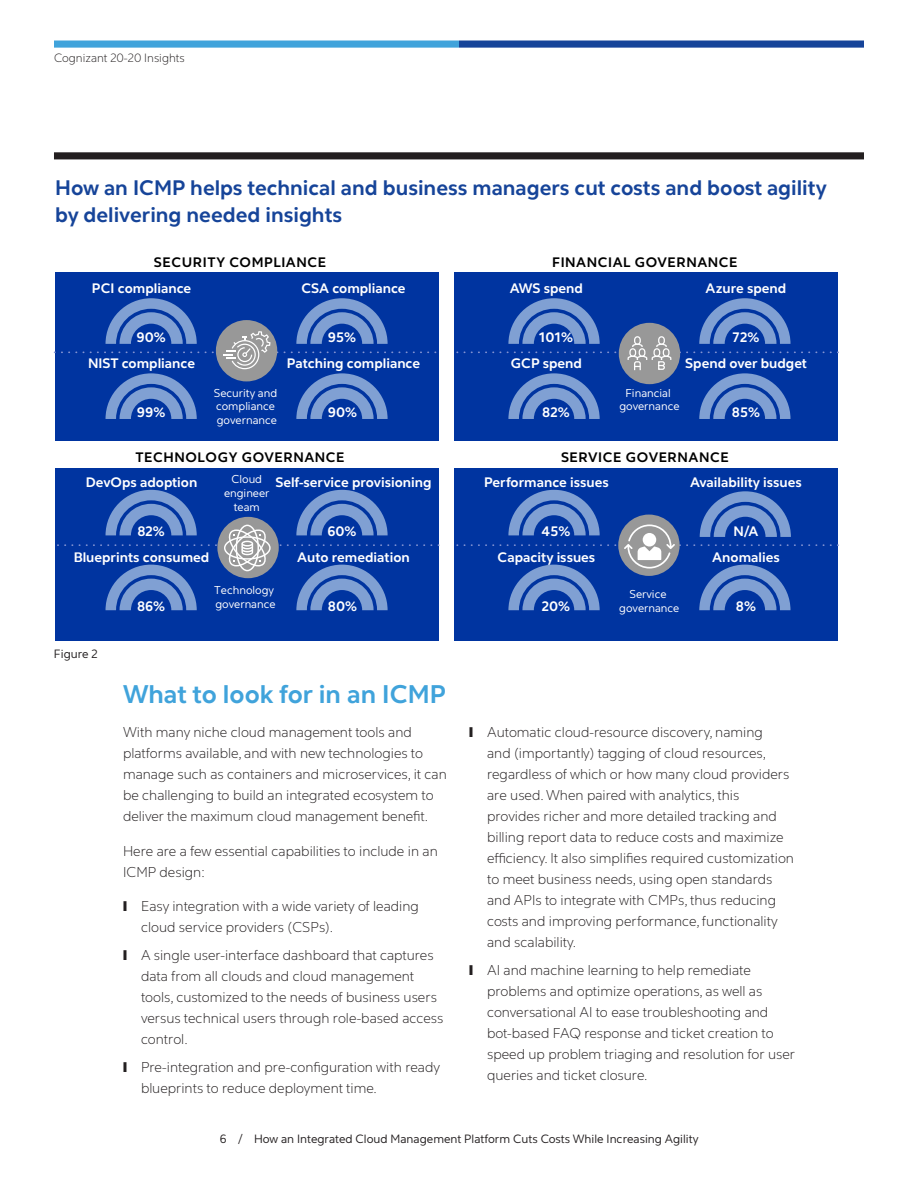
<style>
.page{position:relative;width:918px;height:1188px;background:#fff}
.page>*{position:absolute;margin:0;border:0;box-sizing:border-box;transform-origin:0 0}
.Heading_1_-_17_19{font:700 25.5px "Cognizant Sans";color:#40a3db}
.Chart_title_14_18{font:700 21px/27px "Cognizant Sans";color:#164499}
.Body_9_5_14{font:300 14.25px/21px "Cognizant Sans";color:#231f20}
.t1{font:700 13.8px "Cognizant Sans";color:#fff}
.t2{font:700 13.8px "Cognizant Sans";letter-spacing:.04em;color:#000}
.Figure___8_11{font:12px "Cognizant Sans";color:#231f20}
.t3{font:300 12px "Cognizant Sans";color:#231f20}
.t4{font:11.4px/13.8px "Cognizant Sans";color:#fff;text-align:center}
</style>
<div class="page">
<div style="left:459px;top:40px;width:405px;height:8px;background:#164499"></div>
<div style="left:54px;top:40px;width:405px;height:8px;background:#40a3db"></div>
<div style="left:54px;top:152px;width:810px;height:7px;background:#231f20"></div>
<div style="left:55px;top:273px;width:384px;height:168px;background:#0034a0"></div>
<div style="left:454px;top:273px;width:384px;height:168px;background:#0034a0"></div>
<div style="left:55px;top:468px;width:384px;height:172px;background:#0034a0"></div>
<div style="left:454px;top:468px;width:384px;height:172px;background:#0034a0"></div>
<svg style="left:55px;top:298px;width:382px;height:121px"></svg>
<svg style="left:58px;top:490px;width:381px;height:120px"></svg>
<svg style="left:457px;top:490px;width:382px;height:120px"></svg>
<svg style="left:457px;top:298px;width:382px;height:121px"></svg>
<p class="t3" style="left:54px;top:51px;width:132px">Cognizant 20-20 Insights</p>
<p class="Chart_title_14_18" style="left:55px;top:175px;width:773px">How an ICMP helps technical and business managers cut costs and boost agility by delivering needed insights</p>
<p class="t2" style="left:154px;top:253px;width:174px">SECURITY COMPLIANCE</p>
<p class="t2" style="left:552px;top:253px;width:187px">FINANCIAL GOVERNANCE</p>
<p class="t1" style="left:92px;top:279px;width:101px">PCI compliance</p>
<p class="t1" style="left:301px;top:279px;width:106px">CSA compliance</p>
<p class="t1" style="left:510px;top:279px;width:75px">AWS spend</p>
<p class="t1" style="left:706px;top:279px;width:82px">Azure spend</p>
<p class="t1" style="left:137px;top:328px;width:31px">90%</p>
<p class="t1" style="left:328px;top:328px;width:30px">95%</p>
<p class="t1" style="left:539px;top:328px;width:36px">101%</p>
<p class="t1" style="left:733px;top:328px;width:28px">72%</p>
<p class="t1" style="left:88px;top:355px;width:108px">NIST compliance</p>
<p class="t1" style="left:287px;top:355px;width:135px">Patching compliance</p>
<p class="t1" style="left:511px;top:355px;width:73px">GCP spend</p>
<p class="t1" style="left:685px;top:355px;width:123px">Spend over budget</p>
<p class="t4" style="left:214px;top:386px;width:65px;text-align:left">Security and compliance governance</p>
<p class="t1" style="left:137px;top:403px;width:30px">99%</p>
<p class="t1" style="left:328px;top:403px;width:31px">90%</p>
<p class="t4" style="left:619px;top:386px;width:62px">Financial governance</p>
<p class="t1" style="left:542px;top:403px;width:29px">82%</p>
<p class="t1" style="left:732px;top:403px;width:30px">85%</p>
<p class="t2" style="left:135px;top:448px;width:211px">TECHNOLOGY GOVERNANCE</p>
<p class="t2" style="left:561px;top:448px;width:169px">SERVICE GOVERNANCE</p>
<p class="t4" style="left:224px;top:472px;width:47px">Cloud engineer team</p>
<p class="t1" style="left:86px;top:473px;width:113px">DevOps adoption</p>
<p class="t1" style="left:275px;top:473px;width:158px">Self-service provisioning</p>
<p class="t1" style="left:484px;top:473px;width:126px">Performance issues</p>
<p class="t1" style="left:690px;top:473px;width:113px">Availability issues</p>
<p class="t1" style="left:137px;top:522px;width:29px">82%</p>
<p class="t1" style="left:327px;top:522px;width:31px">60%</p>
<p class="t1" style="left:542px;top:522px;width:30px">45%</p>
<p class="t1" style="left:734px;top:522px;width:27px">N/A</p>
<p class="t1" style="left:74px;top:548px;width:137px">Blueprints consumed</p>
<p class="t1" style="left:297px;top:548px;width:114px">Auto remediation</p>
<p class="t1" style="left:498px;top:548px;width:99px">Capacity issues</p>
<p class="t1" style="left:712px;top:548px;width:69px">Anomalies</p>
<p class="Figure___8_11" style="left:54px;top:647px;width:45px">Figure 2</p>
<p class="t4" style="left:214px;top:584px;width:63px;text-align:left">Technology governance</p>
<p class="t4" style="left:619px;top:587px;width:62px">Service governance</p>
<p class="t1" style="left:137px;top:597px;width:30px">86%</p>
<p class="t1" style="left:328px;top:597px;width:31px">80%</p>
<p class="t1" style="left:542px;top:597px;width:30px">20%</p>
<p class="t1" style="left:736px;top:597px;width:22px">8%</p>
<p class="Heading_1_-_17_19" style="left:123px;top:678px;width:325px">What to look for in an ICMP</p>
<p class="Body_9_5_14" style="left:123px;top:722px;width:325px">With many niche cloud management tools and platforms available, and with new technologies to manage such as containers and microservices, it can be challenging to build an integrated ecosystem to deliver the maximum cloud management benefit.</p>
<p class="Body_9_5_14" style="left:123px;top:841px;width:316px">Here are a few essential capabilities to include in an<br>ICMP design:</p>
<p class="Body_9_5_14" style="left:141px;top:896px;width:279px;text-indent:-18px">❙ Easy integration with a wide variety of leading cloud service providers (CSPs).</p>
<p class="Body_9_5_14" style="left:141px;top:945px;width:304px;text-indent:-18px">❙ A single user-interface dashboard that captures data from all clouds and cloud management tools, customized to the needs of business users versus technical users through role-based access control.</p>
<p class="Body_9_5_14" style="left:141px;top:1057px;width:301px;text-indent:-18px">❙ Pre-integration and pre-configuration with ready blueprints to reduce deployment time.</p>
<p class="Body_9_5_14" style="left:487px;top:722px;width:308px;text-indent:-18px">❙ Automatic cloud-resource discovery, naming<br>and (importantly) tagging of cloud resources, regardless of which or how many cloud providers are used. When paired with analytics, this provides richer and more detailed tracking and billing report data to reduce costs and maximize efficiency. It also simplifies required customization to meet business needs, using open standards and APIs to integrate with CMPs, thus reducing costs and improving performance, functionality and scalability.</p>
<p class="Body_9_5_14" style="left:487px;top:960px;width:309px;text-indent:-18px">❙ AI and machine learning to help remediate problems and optimize operations, as well as conversational AI to ease troubleshooting and bot-based FAQ response and ticket creation to speed up problem triaging and resolution for user queries and ticket closure.</p>
<p class="Figure___8_11" style="left:220px;top:1132px;width:480px">6 / How an Integrated Cloud Management Platform Cuts Costs While Increasing Agility</p>
</div>
